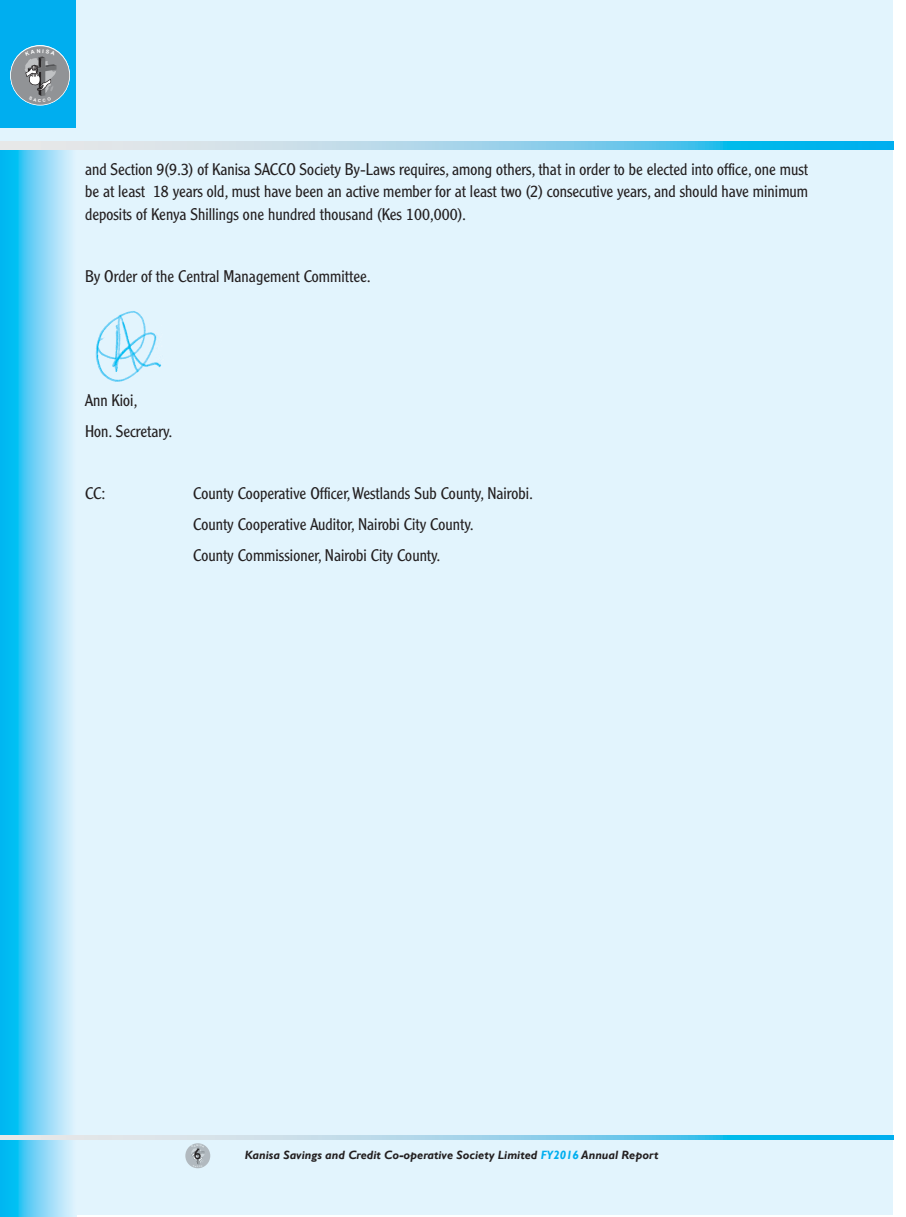
<style>
.page{position:relative;width:906px;height:1217px;background:#fff}
.page>*{position:absolute;margin:0;border:0;box-sizing:border-box;transform-origin:0 0}
.No_Spacing{font:300 16.5px/22.5px "Clearface Gothic LH";color:#231f20;text-align:justify}
.t1{font:15px "Gill Sans";color:#231f20}
.t2{font:italic 700 12px "Gill Sans";color:#231f20}
.s1{color:#00aeef}
</style>
<div class="page">
<div style="left:0;top:0;width:893px;height:1214px;background:#e2f4fd"></div>
<svg style="left:0;top:150px;width:76px;height:1066px;background:#69d2f6"></svg>
<svg style="left:185px;top:1142px;width:25px;height:25px"></svg>
<div style="left:0;top:0;width:76px;height:127px;background:#00aeef"></div>
<svg style="left:0;top:141px;width:893px;height:9px;background:#8cd0ea"></svg>
<svg style="left:0;top:1135px;width:893px;height:4px;background:#8cd0ea"></svg>
<div style="left:11px;top:46px;width:58px;height:59px;background:#919396;border-radius:50%"></div>
<img style="left:95px;top:311px;width:66px;height:71px">
<svg style="left:191px;top:1144px;width:14px;height:22px"></svg>
<svg style="left:24px;top:49px;width:33px;height:53px"></svg>
<p class="No_Spacing" style="left:85px;top:158px;width:724px">and Section 9(9.3) of Kanisa SACCO Society By-Laws requires, among others, that in order to be elected into office, one must be at least 18 years old, must have been an active member for at least two (2) consecutive years, and should have minimum deposits of Kenya Shillings one hundred thousand (Kes 100,000).</p>
<p class="No_Spacing" style="left:85px;top:265px;width:287px">By Order of the Central Management Committee.</p>
<p class="No_Spacing" style="left:85px;top:388px;width:54px">Ann Kioi,</p>
<p class="No_Spacing" style="left:85px;top:419px;width:89px">Hon. Secretary.</p>
<p class="No_Spacing" style="left:85px;top:481px;width:22px">CC:</p>
<p class="No_Spacing" style="left:193px;top:481px;width:341px">County Cooperative Officer, Westlands Sub County, Nairobi.</p>
<p class="No_Spacing" style="left:193px;top:512px;width:282px">County Cooperative Auditor, Nairobi City County.</p>
<p class="No_Spacing" style="left:193px;top:543px;width:249px">County Commissioner, Nairobi City County.</p>
<p class="t1" style="left:194px;top:1144px;width:9px">6</p>
<p class="t2" style="left:245px;top:1147px;width:415px">Kanisa Savings and Credit Co-operative Society Limited <span class="s1">FY2016</span> Annual Report</p>
</div>
